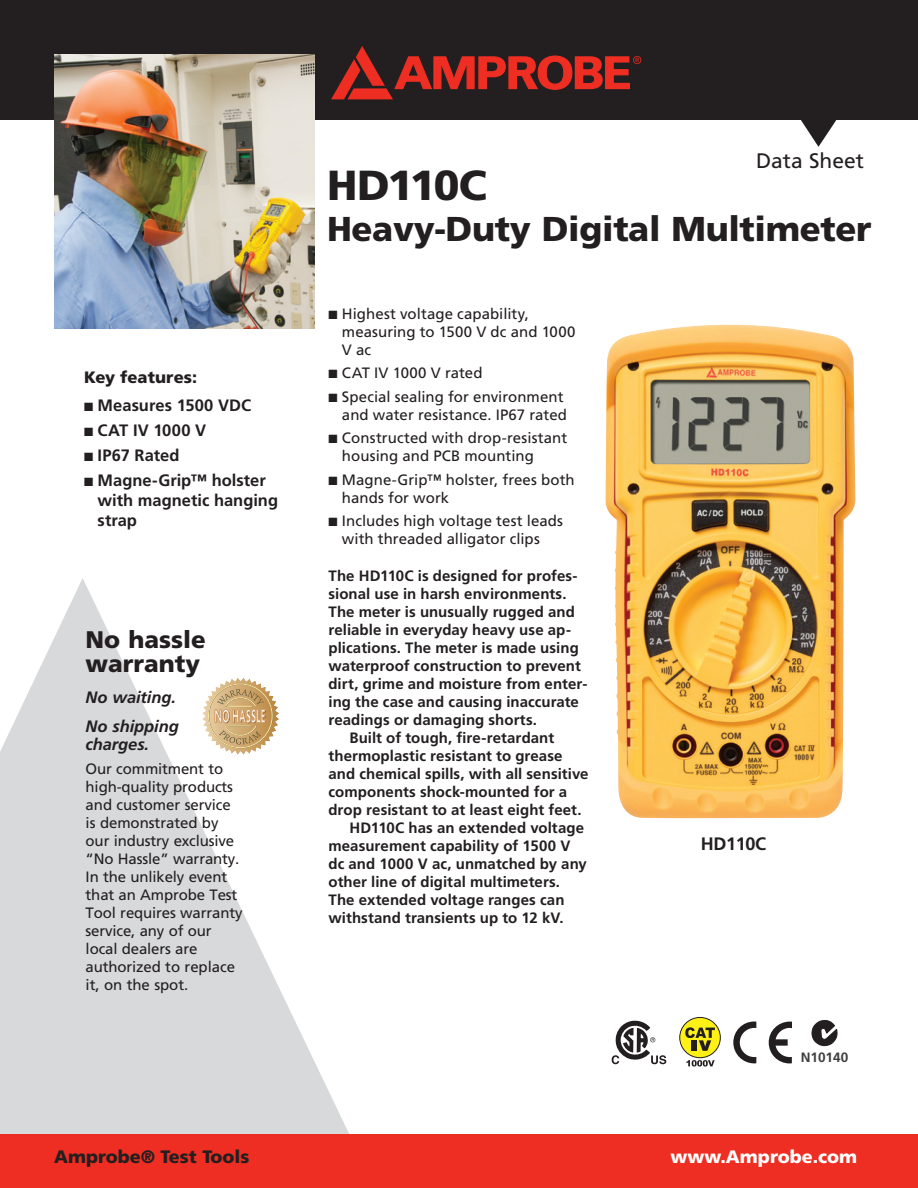
<style>
.page{position:relative;width:918px;height:1188px;background:#fff}
.page>*{position:absolute;margin:0;border:0;box-sizing:border-box;transform-origin:0 0}
.t1{font:900 42px "Frutiger";letter-spacing:-.045em;color:#231f20}
.t2{font:900 34.5px "Frutiger";letter-spacing:-.01em;color:#231f20}
.t3{font:900 24px/24px "Frutiger";color:#231f20}
.t4{font:21px "Frutiger";color:#231f20}
.t5{font:900 18px "Frutiger";color:#231f20}
.t6{font:900 18px "Frutiger";color:#fff}
.t7{font:700 18px "Frutiger";letter-spacing:-.02em;color:#231f20}
.t8{font:700 16.5px/25.2px "Frutiger";color:#231f20}
.t9{font:italic 700 16.5px/28.5px "Frutiger";letter-spacing:-.005em;color:#231f20}
.t10{font:900 16.5px "Frutiger";color:#231f20}
.t11{font:700 15px "Frutiger";letter-spacing:.005em;color:#231f20}
.t12{font:15px/18px "Frutiger";letter-spacing:-.005em;color:#231f20}
.t13{font:700 13.5px "Frutiger";color:#3f3f40}
.t14{font:12px/25.2px "Zapf Dingbats ITC";color:#231f20;text-align:justify}
</style>
<div class="page">
<svg style="left:0;top:578px;width:349px;height:556px;fill:#d8d9db"></svg>
<div style="left:0;top:0;width:918px;height:120px;background:#231f20"></div>
<div style="left:0;top:1134px;width:918px;height:54px;background:#ee2e22"></div>
<svg style="left:331px;top:46px;width:310px;height:53px"></svg>
<svg style="left:801px;top:120px;width:36px;height:27px"></svg>
<svg style="left:202px;top:678px;width:77px;height:77px"></svg>
<div style="left:680px;top:1017px;width:40px;height:41px;background:#fff116;border-radius:50%"></div>
<div style="left:679px;top:1017px;width:42px;height:41px;border:1px solid #231f20;border-radius:50%"></div>
<svg style="left:686px;top:1060px;width:29px;height:7px"></svg>
<svg style="left:685px;top:1027px;width:30px;height:24px"></svg>
<svg style="left:811px;top:1020px;width:27px;height:27px"></svg>
<svg style="left:612px;top:1021px;width:54px;height:43px"></svg>
<img style="left:605px;top:324px;width:251px;height:495px">
<img style="left:54px;top:54px;width:261px;height:275px">
<svg style="left:769px;top:1022px;width:23px;height:41px"></svg>
<svg style="left:733px;top:1022px;width:23px;height:41px"></svg>
<h3 class="t4" style="left:756px;top:152px;width:109px">Data Sheet</h3>
<p class="t10" style="left:84px;top:371px;width:115px">Key features:</p>
<p class="t8" style="left:98px;top:394px;width:170px">Measures 1500 VDC<br>CAT IV 1000 V<br>IP67 Rated<br>Magne-Grip™ holster</p>
<p class="t8" style="left:98px;top:492px;width:182px;line-height:19.8px">with magnetic hanging strap</p>
<p class="t14" style="left:84px;top:394px;width:11px">■ ■ ■ ■</p>
<h3 class="t3" style="left:86px;top:629px;width:122px">No hassle warranty</h3>
<p class="t9" style="left:86px;top:685px;width:95px">No waiting.<br>No shipping</p>
<p class="t9" style="left:86px;top:731px;width:65px">charges.</p>
<p class="t12" style="left:86px;top:761px;width:158px">Our commitment to high-quality products and customer service is demonstrated by our industry exclusive “No Hassle” warranty.<br>In the unlikely event that an Amprobe Test<br>Tool requires warranty service, any of our local dealers are authorized to replace it, on the spot.</p>
<h1 class="t1" style="left:327px;top:168px;width:161px">HD110C</h1>
<h2 class="t2" style="left:327px;top:214px;width:546px">Heavy-Duty Digital Multimeter</h2>
<p class="t12" style="left:342px;top:306px;width:235px">Highest voltage capability, measuring to 1500 V dc and 1000<br>V ac</p>
<p class="t12" style="left:342px;top:363px;width:223px;line-height:23.4px">CAT IV 1000 V rated<br>Special sealing for environment</p>
<p class="t12" style="left:342px;top:404px;width:227px;line-height:23.4px">and water resistance. IP67 rated<br>Constructed with drop-resistant</p>
<p class="t12" style="left:342px;top:445px;width:234px;line-height:23.4px">housing and PCB mounting<br>Magne-Grip™ holster, frees both</p>
<p class="t12" style="left:342px;top:487px;width:223px;line-height:23.4px">hands for work<br>Includes high voltage test leads</p>
<p class="t12" style="left:342px;top:531px;width:199px">with threaded alligator clips</p>
<p class="t11" style="left:328px;top:569px;width:251px">The HD110C is designed for profes-</p>
<p class="t11" style="left:328px;top:587px;width:240px">sional use in harsh environments.</p>
<p class="t11" style="left:328px;top:605px;width:248px">The meter is unusually rugged and</p>
<p class="t11" style="left:328px;top:623px;width:244px">reliable in everyday heavy use ap-</p>
<p class="t11" style="left:328px;top:641px;width:252px">plications. The meter is made using</p>
<p class="t11" style="left:328px;top:659px;width:254px">waterproof construction to prevent</p>
<p class="t11" style="left:328px;top:677px;width:260px">dirt, grime and moisture from enter-</p>
<p class="t11" style="left:328px;top:695px;width:252px">ing the case and causing inaccurate</p>
<p class="t11" style="left:328px;top:713px;width:210px">readings or damaging shorts.</p>
<p class="t11" style="left:349px;top:731px;width:206px">Built of tough, fire-retardant</p>
<p class="t11" style="left:328px;top:749px;width:235px">thermoplastic resistant to grease</p>
<p class="t11" style="left:328px;top:767px;width:262px">and chemical spills, with all sensitive</p>
<p class="t11" style="left:328px;top:785px;width:240px">components shock-mounted for a</p>
<p class="t11" style="left:328px;top:803px;width:255px">drop resistant to at least eight feet.</p>
<p class="t11" style="left:349px;top:821px;width:236px">HD110C has an extended voltage</p>
<p class="t11" style="left:328px;top:839px;width:243px">measurement capability of 1500 V</p>
<p class="t11" style="left:328px;top:857px;width:260px">dc and 1000 V ac, unmatched by any</p>
<p class="t11" style="left:328px;top:875px;width:233px">other line of digital multimeters.</p>
<p class="t11" style="left:328px;top:893px;width:238px">The extended voltage ranges can</p>
<p class="t11" style="left:328px;top:911px;width:237px">withstand transients up to 12 kV.</p>
<p class="t14" style="left:328px;top:302px;width:11px">■</p>
<p class="t14" style="left:328px;top:427px;width:11px">■</p>
<p class="t14" style="left:328px;top:468px;width:11px">■</p>
<p class="t14" style="left:328px;top:509px;width:11px">■</p>
<p class="t7" style="left:701px;top:836px;width:67px">HD110C</p>
<p class="t13" style="left:801px;top:1049px;width:49px">N10140</p>
<p class="t5" style="left:54px;top:1149px;width:197px">Amprobe® Test Tools</p>
<p class="t6" style="left:670px;top:1149px;width:188px">www.Amprobe.com</p>
</div>
